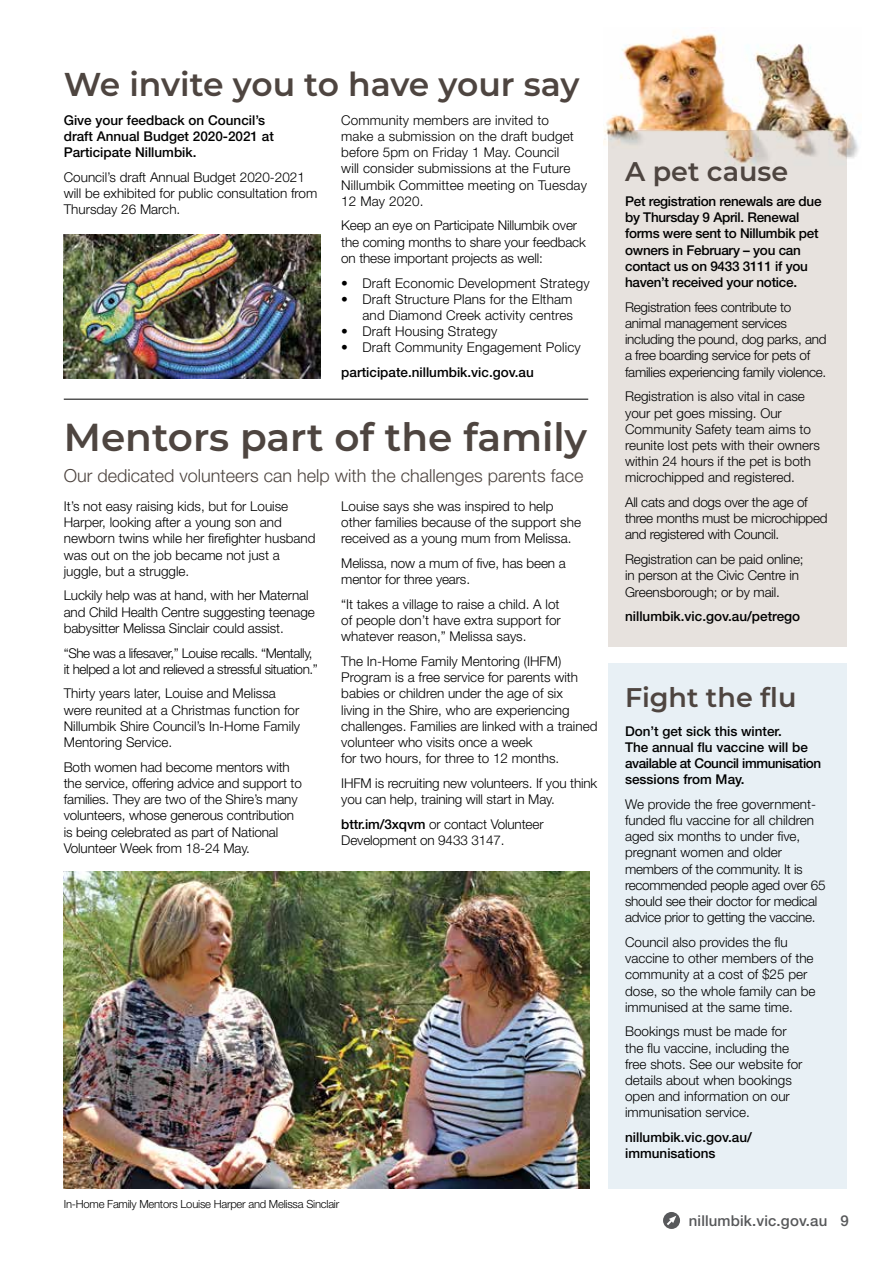
<style>
.page{position:relative;width:893px;height:1263px;background:#fff}
.page>*{position:absolute;margin:0;border:0;box-sizing:border-box;transform-origin:0 0}
.t1{font:600 39px "Montserrat";color:#4e4540}
.t2{font:600 33px "Montserrat";letter-spacing:-.01em;color:#4e4540}
.t3{font:600 27px "Montserrat";color:#4e4540}
.t4{font:300 18px "Helvetica Neue LT";color:#4e4540}
.t5{font:500 15px "Helvetica Neue LT";letter-spacing:.01em;color:#58595b}
.t6{font:300 13.5px/16.2px "Helvetica Neue LT";color:#000}
.t7{font:300 13.5px/16.2px "Helvetica Neue LT";letter-spacing:-.02em;color:#000}
.t8{font:500 13.5px/16.2px "Helvetica Neue LT";color:#000}
.t9{font:500 13.5px/16.2px "Helvetica Neue LT";letter-spacing:-.02em;color:#000}
.t10{font:300 13.5px/16.2px "Helvetica Neue LT";letter-spacing:-.03em;color:#000}
.t11{font:300 11.25px "Helvetica Neue LT";letter-spacing:-.02em;color:#000}
.s1{font-weight:500}
</style>
<div class="page">
<div style="left:608px;top:130px;width:238px;height:516px;background:#e7e2de"></div>
<img style="left:604px;top:33px;width:255px;height:137px">
<svg style="left:663px;top:1212px;width:17px;height:17px"></svg>
<img style="left:64px;top:872px;width:526px;height:316px">
<div style="left:608px;top:663px;width:238px;height:525px;background:#e8f0f5"></div>
<img style="left:64px;top:234px;width:256px;height:144px">
<hr style="left:64px;top:399px;width:524px;height:1px;background:#000">
<h2 class="t2" style="left:64px;top:61px;width:517px">We invite you to have your say</h2>
<p class="t8" style="left:64px;top:112px;width:212px">Give your feedback on Council’s draft Annual Budget 2020-2021 at<br>Participate Nillumbik.</p>
<p class="t6" style="left:64px;top:169px;width:255px">Council’s draft Annual Budget 2020-2021 will be exhibited for public consultation from<br>Thursday 26 March.</p>
<p class="t6" style="left:341px;top:112px;width:247px">Community members are invited to<br>make a submission on the draft budget before 5pm on Friday 1 May. Council<br>will consider submissions at the Future<br>Nillumbik Committee meeting on Tuesday<br>12 May 2020.</p>
<p class="t6" style="left:341px;top:217px;width:246px">Keep an eye on Participate Nillumbik over the coming months to share your feedback on these important projects as well:</p>
<p class="t6" style="left:341px;top:274px;width:250px">• Draft Economic Development Strategy</p>
<p class="t6" style="left:341px;top:291px;width:233px;text-align:right">• Draft Structure Plans for the Eltham and Diamond Creek activity centres</p>
<p class="t6" style="left:341px;top:323px;width:158px">• Draft Housing Strategy</p>
<p class="t6" style="left:341px;top:339px;width:241px">• Draft Community Engagement Policy</p>
<p class="t8" style="left:341px;top:364px;width:194px">participate.nillumbik.vic.gov.au</p>
<h1 class="t1" style="left:64px;top:409px;width:525px">Mentors part of the family</h1>
<h3 class="t4" style="left:64px;top:464px;width:521px">Our dedicated volunteers can help with the challenges parents face</h3>
<p class="t6" style="left:64px;top:498px;width:253px">It’s not easy raising kids, but for Louise Harper, looking after a young son and newborn twins while her firefighter husband was out on the job became not just a juggle, but a struggle.</p>
<p class="t6" style="left:64px;top:587px;width:253px">Luckily help was at hand, with her Maternal and Child Health Centre suggesting teenage babysitter Melissa Sinclair could assist.</p>
<p class="t10" style="left:64px;top:644px;width:256px">“She was a lifesaver,” Louise recalls. “Mentally, it helped a lot and relieved a stressful situation.”</p>
<p class="t6" style="left:64px;top:685px;width:238px">Thirty years later, Louise and Melissa were reunited at a Christmas function for Nillumbik Shire Council’s In-Home Family Mentoring Service.</p>
<p class="t6" style="left:64px;top:758px;width:240px">Both women had become mentors with the service, offering advice and support to families. They are two of the Shire’s many volunteers, whose generous contribution is being celebrated as part of National Volunteer Week from 18-24 May.</p>
<p class="t6" style="left:341px;top:498px;width:241px">Louise says she was inspired to help other families because of the support she received as a young mum from Melissa.</p>
<p class="t6" style="left:341px;top:555px;width:226px">Melissa, now a mum of five, has been a mentor for three years.</p>
<p class="t6" style="left:341px;top:596px;width:221px;text-align:justify">“It takes a village to raise a child. A lot of people don’t have extra support for whatever reason,” Melissa says.</p>
<p class="t6" style="left:341px;top:653px;width:258px">The In-Home Family Mentoring (IHFM)<br>Program is a free service for parents with babies or children under the age of six<br>living in the Shire, who are experiencing challenges. Families are linked with a trained volunteer who visits once a week<br>for two hours, for three to 12 months.</p>
<p class="t6" style="left:341px;top:775px;width:258px">IHFM is recruiting new volunteers. If you think you can help, training will start in May.</p>
<p class="t6" style="left:341px;top:816px;width:204px"><span class="s1">bttr.im/3xqvm</span> or contact Volunteer<br>Development on 9433 3147.</p>
<p class="t11" style="left:64px;top:1197px;width:277px">In-Home Family Mentors Louise Harper and Melissa Sinclair</p>
<h3 class="t3" style="left:625px;top:153px;width:165px">A pet cause</h3>
<p class="t9" style="left:625px;top:193px;width:198px">Pet registration renewals are due by Thursday 9 April. Renewal forms were sent to Nillumbik pet owners in February – you can contact us on 9433 3111 if you haven’t received your notice.</p>
<p class="t7" style="left:625px;top:299px;width:203px">Registration fees contribute to animal management services including the pound, dog parks, and a free boarding service for pets of families experiencing family violence.</p>
<p class="t6" style="left:625px;top:388px;width:196px">Registration is also vital in case your pet goes missing. Our<br>Community Safety team aims to reunite lost pets with their owners within 24 hours if the pet is both microchipped and registered.</p>
<p class="t7" style="left:625px;top:494px;width:204px">All cats and dogs over the age of three months must be microchipped and registered with Council.</p>
<p class="t6" style="left:625px;top:551px;width:180px">Registration can be paid online; in person at the Civic Centre in<br>Greensborough; or by mail.</p>
<p class="t8" style="left:625px;top:608px;width:177px">nillumbik.vic.gov.au/petrego</p>
<h3 class="t3" style="left:625px;top:678px;width:173px">Fight the flu</h3>
<p class="t8" style="left:625px;top:722px;width:198px">Don’t get sick this winter.<br>The annual flu vaccine will be available at Council immunisation sessions from May.</p>
<p class="t7" style="left:625px;top:796px;width:202px">We provide the free government&shy;funded flu vaccine for all children aged six months to under five, pregnant women and older members of the community. It is recommended people aged over 65 should see their doctor for medical advice prior to getting the vaccine.</p>
<p class="t6" style="left:625px;top:934px;width:192px">Council also provides the flu vaccine to other members of the community at a cost of $25 per dose, so the whole family can be immunised at the same time.</p>
<p class="t6" style="left:625px;top:1023px;width:179px">Bookings must be made for the flu vaccine, including the free shots. See our website for details about when bookings open and information on our immunisation service.</p>
<p class="t8" style="left:625px;top:1129px;width:128px">nillumbik.vic.gov.au/ immunisations</p>
<p class="t5" style="left:689px;top:1212px;width:161px">nillumbik.vic.gov.au 9</p>
</div>
